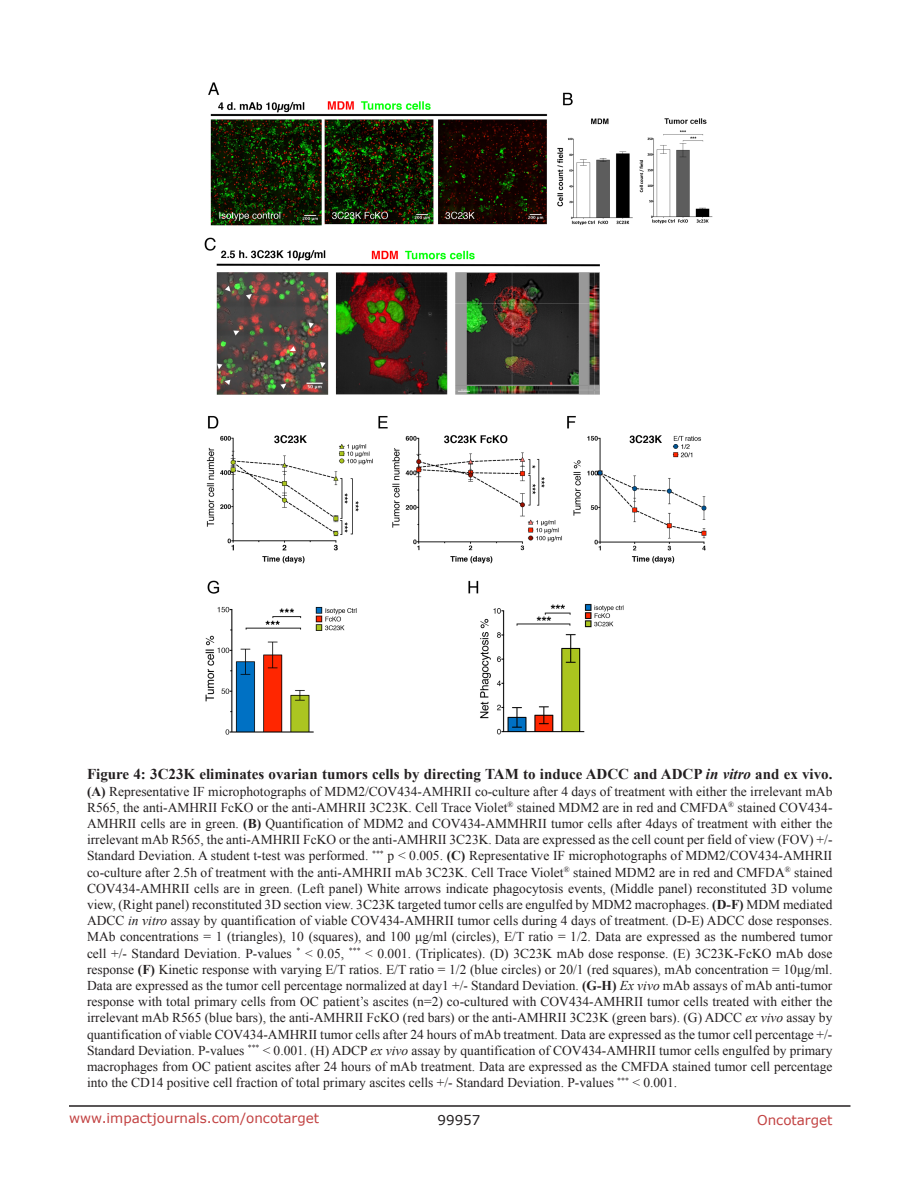
<style>
.page{position:relative;width:918px;height:1188px;background:#fff}
.page>*{position:absolute;margin:0;border:0;box-sizing:border-box;transform-origin:0 0}
.figuretext{font:700 15px "Times New Roman";color:#231f20}
.figuretext-2{font:13.5px/16.2px "Times New Roman";color:#231f20;text-align:justify}
.t1{font:13.5px "Verdana";color:#c24141}
.t2{font:13.5px "Verdana";color:#231f20}
.s1{font-style:italic}
.s2{font-weight:700}
</style>
<div class="page">
<hr style="left:69px;top:1105px;width:781px;height:2px;background:#231f20">
<img style="left:204px;top:82px;width:509px;height:653px">
<p class="figuretext" style="left:87px;top:764px;width:747px">Figure 4: 3C23K eliminates ovarian tumors cells by directing TAM to induce ADCC and ADCP <span class="s1">in vitro</span> and ex vivo.</p>
<p class="figuretext-2" style="left:87px;top:783px;width:747px"><span class="s2">(A)</span> Representative IF microphotographs of MDM2/COV434-AMHRII co-culture after 4 days of treatment with either the irrelevant mAb R565, the anti-AMHRII FcKO or the anti-AMHRII 3C23K. Cell Trace Violet<sup>®</sup> stained MDM2 are in red and CMFDA<sup>®</sup> stained COV434- AMHRII cells are in green. <span class="s2">(B)</span> Quantification of MDM2 and COV434-AMMHRII tumor cells after 4days of treatment with either the irrelevant mAb R565, the anti-AMHRII FcKO or the anti-AMHRII 3C23K. Data are expressed as the cell count per field of view (FOV) +/- Standard Deviation. A student t-test was performed. <sup>***</sup> p &lt; 0.005. <span class="s2">(C)</span> Representative IF microphotographs of MDM2/COV434-AMHRII co-culture after 2.5h of treatment with the anti-AMHRII mAb 3C23K. Cell Trace Violet<sup>®</sup> stained MDM2 are in red and CMFDA<sup>®</sup> stained COV434-AMHRII cells are in green. (Left panel) White arrows indicate phagocytosis events, (Middle panel) reconstituted 3D volume view, (Right panel) reconstituted 3D section view. 3C23K targeted tumor cells are engulfed by MDM2 macrophages. <span class="s2">(D-F)</span> MDM mediated ADCC <span class="s1">in vitro</span> assay by quantification of viable COV434-AMHRII tumor cells during 4 days of treatment. (D-E) ADCC dose responses.<br>MAb concentrations = 1 (triangles), 10 (squares), and 100 μg/ml (circles), E/T ratio = 1/2. Data are expressed as the numbered tumor cell +/- Standard Deviation. P-values <sup>*</sup> &lt; 0.05, <sup>***</sup> &lt; 0.001. (Triplicates). (D) 3C23K mAb dose response. (E) 3C23K-FcKO mAb dose response <span class="s2">(F)</span> Kinetic response with varying E/T ratios. E/T ratio = 1/2 (blue circles) or 20/1 (red squares), mAb concentration = 10μg/ml.<br>Data are expressed as the tumor cell percentage normalized at day1 +/- Standard Deviation. <span class="s2">(G-H)</span> <span class="s1">Ex vivo</span> mAb assays of mAb anti-tumor response with total primary cells from OC patient’s ascites (n=2) co-cultured with COV434-AMHRII tumor cells treated with either the irrelevant mAb R565 (blue bars), the anti-AMHRII FcKO (red bars) or the anti-AMHRII 3C23K (green bars). (G) ADCC <span class="s1">ex vivo</span> assay by quantification of viable COV434-AMHRII tumor cells after 24 hours of mAb treatment. Data are expressed as the tumor cell percentage +/- Standard Deviation. P-values <sup>***</sup> &lt; 0.001. (H) ADCP <span class="s1">ex vivo</span> assay by quantification of COV434-AMHRII tumor cells engulfed by primary macrophages from OC patient ascites after 24 hours of mAb treatment. Data are expressed as the CMFDA stained tumor cell percentage into the CD14 positive cell fraction of total primary ascites cells +/- Standard Deviation. P-values <sup>***</sup> &lt; 0.001.</p>
<p class="t1" style="left:69px;top:1109px;width:252px">www.impactjournals.com/oncotarget</p>
<p class="t2" style="left:438px;top:1111px;width:44px">99957</p>
<p class="t1" style="left:757px;top:1111px;width:77px">Oncotarget</p>
</div>
